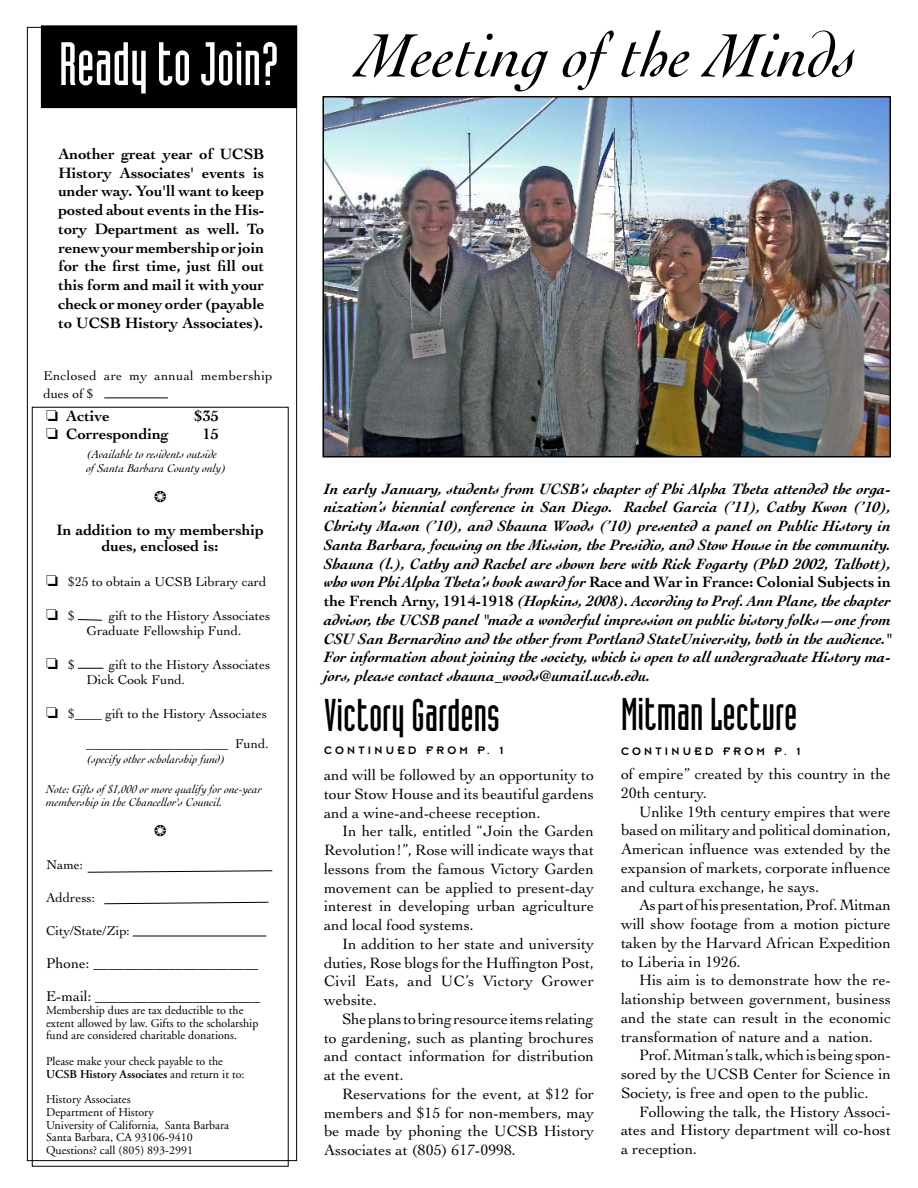
<style>
.page{position:relative;width:918px;height:1188px;background:#fff}
.page>*{position:absolute;margin:0;border:0;box-sizing:border-box;transform-origin:0 0}
.t1{font:italic 64.5px "Cochin";color:#000}
.t2{font:60px "Industria Solid A";color:#fff}
.t3{font:45px "Industria Solid A";color:#000}
.t4{font:15.75px/18.8px "Cochin";color:#000;text-align:justify}
.t5{font:italic 700 15.75px/18.8px "Cochin";color:#000;text-align:justify}
.t6{font:700 15.75px/18.8px "Cochin";color:#000;text-align:justify}
.t7{font:15px/33px "Cochin";color:#000}
.t8{font:13.5px/15px "Cochin";color:#000}
.t9{font:13.5px/18.8px "Cochin";letter-spacing:.02em;color:#000}
.t10{font:12px/12.8px "Adobe Garamond";color:#000}
.t11{font:italic 12px/13.5px "Cochin";color:#000}
.t12{font:12px "Insignia A";letter-spacing:.27em;color:#000}
.s1{font-weight:600}
.s2{font-style:normal}
</style>
<div class="page">
<div style="left:41px;top:26px;width:256px;height:82px;background:#000"></div>
<hr style="left:104px;top:398px;width:64px;height:1px;background:#000">
<svg style="left:78px;top:619px;width:24px;height:2px"></svg>
<svg style="left:78px;top:668px;width:26px;height:1px"></svg>
<svg style="left:87px;top:870px;width:186px;height:3px"></svg>
<svg style="left:104px;top:901px;width:165px;height:4px"></svg>
<hr style="left:133px;top:936px;width:133px;height:1px;background:#000">
<img style="left:325px;top:99px;width:563px;height:356px">
<div style="left:322px;top:96px;width:569px;height:362px;border:2px solid #000"></div>
<h2 class="t2" style="left:59px;top:31px;width:221px">Ready to Join?</h2>
<p class="t6" style="left:58px;top:144px;width:207px">Another great year of UCSB History Associates' events is under way. You'll want to keep posted about events in the His&shy;tory Department as well. To renew your membership or join for the first time, just fill out this form and mail it with your check or money order (payable to UCSB History Associates).</p>
<p class="t9" style="left:44px;top:366px;width:230px">Enclosed are my annual membership dues of $</p>
<p class="t6" style="left:46px;top:406px;width:65px">❏ Active</p>
<p class="t6" style="left:195px;top:406px;width:26px">$35</p>
<p class="t6" style="left:46px;top:425px;width:124px">❏ Corresponding</p>
<p class="t6" style="left:203px;top:425px;width:18px">15</p>
<p class="t11" style="left:87px;top:447px;width:141px">(Available to residents outside of Santa Barbara County only)</p>
<p class="t6" style="left:57px;top:521px;width:209px;line-height:16.5px;text-align:center">In addition to my membership dues, enclosed is:</p>
<p class="t8" style="left:46px;top:574px;width:222px">❏ $25 to obtain a UCSB Library card</p>
<p class="t8" style="left:46px;top:608px;width:30px">❏ $</p>
<p class="t8" style="left:87px;top:608px;width:185px;text-indent:22px">gift to the History Associates<br>Graduate Fellowship Fund.</p>
<p class="t8" style="left:46px;top:657px;width:30px">❏ $</p>
<p class="t8" style="left:87px;top:657px;width:185px;text-indent:22px">gift to the History Associates<br>Dick Cook Fund.</p>
<p class="t8" style="left:46px;top:706px;width:222px">❏ $____ gift to the History Associates</p>
<p class="t8" style="left:87px;top:736px;width:184px">_____________________ Fund.</p>
<p class="t11" style="left:87px;top:752px;width:140px">(specify other scholarship fund)</p>
<p class="t11" style="left:46px;top:782px;width:217px">Note: Gifts of $1,000 or more qualify for one-year membership in the Chancellor's Council.</p>
<p class="t8" style="left:46px;top:857px;width:39px">Name:</p>
<p class="t8" style="left:46px;top:890px;width:51px">Address:</p>
<p class="t8" style="left:46px;top:923px;width:85px">City/State/Zip:</p>
<p class="t7" style="left:46px;top:947px;width:216px">Phone: ______________________<br>E-mail: ______________________</p>
<p class="t10" style="left:46px;top:1004px;width:214px">Membership dues are tax deductible to the extent allowed by law. Gifts to the scholarship fund are considered charitable donations.</p>
<p class="t10" style="left:46px;top:1055px;width:200px">Please make your check payable to the<br><span class="s1">UCSB History Associates</span> and return it to:</p>
<p class="t10" style="left:46px;top:1093px;width:184px">History Associates<br>Department of History<br>University of California, Santa Barbara<br>Santa Barbara, CA 93106-9410<br>Questions? call (805) 893-2991</p>
<h1 class="t1" style="left:357px;top:19px;width:502px">Meeting of the Minds</h1>
<p class="t5" style="left:324px;top:479px;width:569px">In early January, students from UCSB’s chapter of Phi Alpha Theta attended the orga&shy;nization’s biennial conference in San Diego. Rachel Garcia (’11), Cathy Kwon (’10), Christy Mason (’10), and Shauna Woods (’10) presented a panel on Public History in Santa Barbara, focusing on the Mission, the Presidio, and Stow House in the community.<br>Shauna (l.), Cathy and Rachel are shown here with Rick Fogarty (PhD 2002, Talbott), who won Phi Alpha Theta’s book award for <span class="s2">Race and War in France: Colonial Subjects in the French Arny, 1914-1918</span> (Hopkins, 2008). According to Prof. Ann Plane, the chapter advisor, the UCSB panel "made a wonderful impression on public history folks—one from CSU San Bernardino and the other from Portland StateUniversity, both in the audience." For information about joining the society, which is open to all undergraduate History ma&shy;jors, please contact shauna_woods@umail.ucsb.edu.</p>
<h3 class="t3" style="left:324px;top:690px;width:177px">Victory Gardens</h3>
<h3 class="t3" style="left:621px;top:689px;width:178px">Mitman Lecture</h3>
<p class="t12" style="left:324px;top:744px;width:12px">CON</p>
<p class="t12" style="left:359px;top:744px;width:146px">TIN UED FROM P. 1</p>
<p class="t12" style="left:621px;top:746px;width:12px">CON</p>
<p class="t12" style="left:656px;top:746px;width:146px">TIN UED FROM P. 1</p>
<p class="t4" style="left:324px;top:766px;width:271px">and will be followed by an opportunity to tour Stow House and its beautiful gardens and a wine-and-cheese reception.</p>
<p class="t4" style="left:324px;top:822px;width:272px;text-indent:18px">In her talk, entitled “Join the Garden Revolution!”, Rose will indicate ways that lessons from the famous Victory Garden movement can be applied to present-day interest in developing urban agriculture and local food systems.</p>
<p class="t4" style="left:324px;top:934px;width:272px;text-indent:18px">In addition to her state and university duties, Rose blogs for the Huffington Post, Civil Eats, and UC’s Victory Grower website.</p>
<p class="t4" style="left:324px;top:1009px;width:272px;text-indent:18px">She plans to bring resource items relating to gardening, such as planting brochures and contact information for distribution at the event.</p>
<p class="t4" style="left:324px;top:1084px;width:272px;text-indent:18px">Reservations for the event, at $12 for members and $15 for non-members, may be made by phoning the UCSB History Associates at (805) 617-0998.</p>
<p class="t4" style="left:621px;top:765px;width:271px">of empire” created by this country in the<br>20th century.</p>
<p class="t4" style="left:621px;top:802px;width:271px;text-indent:18px">Unlike 19th century empires that were based on military and political domination, American influence was extended by the expansion of markets, corporate influence and cultura exchange, he says.</p>
<p class="t4" style="left:621px;top:896px;width:272px;text-indent:18px">As part of his presentation, Prof. Mitman will show footage from a motion picture taken by the Harvard African Expedition to Liberia in 1926.</p>
<p class="t4" style="left:621px;top:971px;width:272px;text-indent:18px">His aim is to demonstrate how the re&shy;lationship between government, business and the state can result in the economic transformation of nature and a nation.</p>
<p class="t4" style="left:621px;top:1046px;width:272px;text-indent:18px">Prof. Mitman’s talk, which is being spon&shy;sored by the UCSB Center for Science in Society, is free and open to the public.</p>
<p class="t4" style="left:621px;top:1102px;width:272px;text-indent:18px">Following the talk, the History Associ&shy;ates and History department will co-host a reception.</p>
</div>
